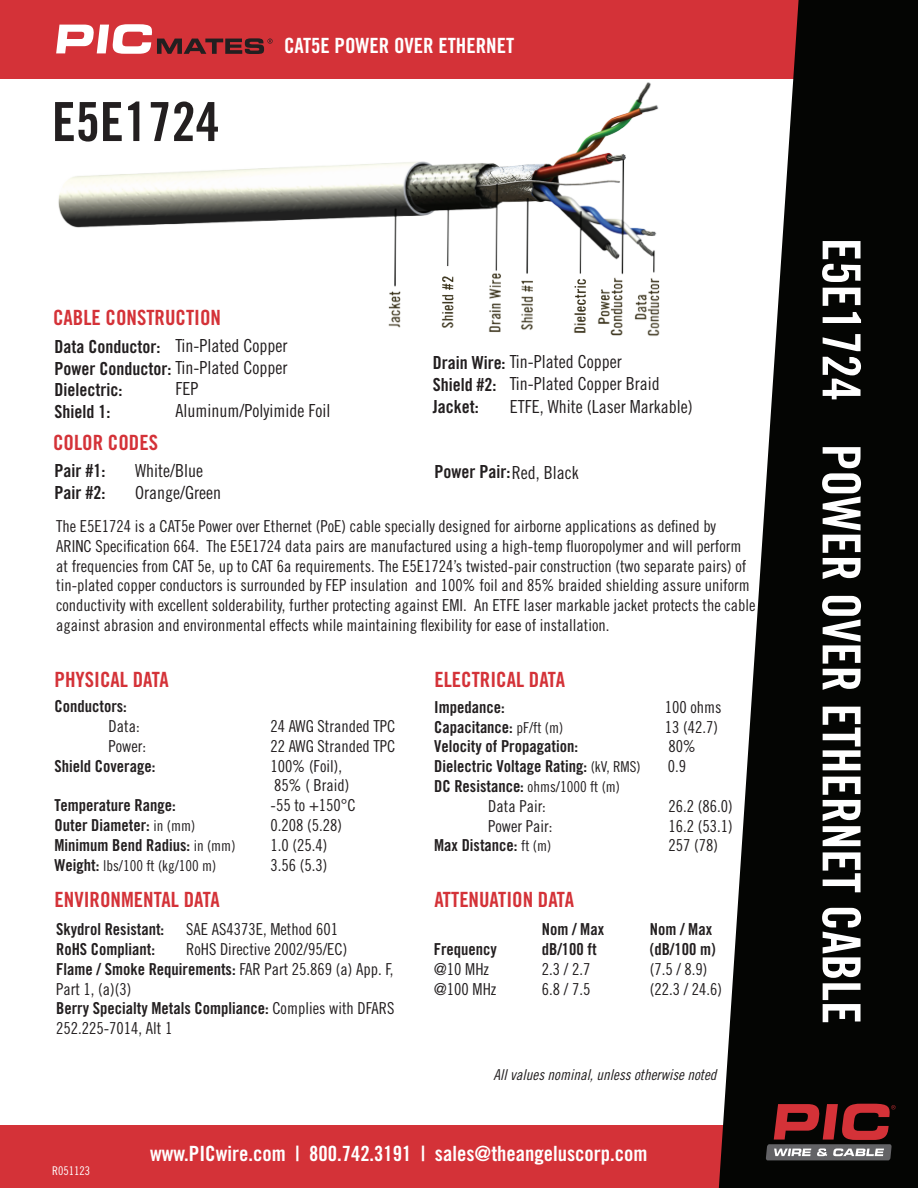
<style>
.page{position:relative;width:918px;height:1188px;background:#fff}
.page>*{position:absolute;margin:0;border:0;box-sizing:border-box;transform-origin:0 0}
.Category_1{font:54px "Trade Gothic LT Std Bd Cn 20";color:#231f20}
.Category_1_no_TOC{font:52.5px "Trade Gothic LT Std Bd Cn 20";color:#fff}
.Category_3_Description_Bold{font:21px "Trade Gothic LT Std Bd Cn 20";color:#d43238}
.Category_2_no_TOC{font:21px "Trade Gothic LT Std Bd Cn 20";color:#fff}
.Category_2{font:21px "Trade Gothic LT Std Bd Cn 20";color:#fff}
.Category_3_Description{font:18px/22.5px "Trade Gothic LT Std Cn 18";color:#231f20}
.Category_3_Description-2{font:18px/21.6px "Trade Gothic LT Std Bd Cn 20";color:#231f20}
.Category_3_Description-3{font:16.5px/19.8px "Trade Gothic LT Std Cn 18";color:#231f20}
.Category_3_Description-4{font:16.5px "Trade Gothic LT Std Bd Cn 20";color:#231f20}
.Category_3_Description_Bold-2{font:16.5px/19.8px "Trade Gothic LT Std Cn 18";color:#231f20}
.Category_3_Description_Bold-3{font:16.5px/19.8px "Trade Gothic LT Std Bd Cn 20";color:#231f20}
.Category_3_Description-5{font:15px "Trade Gothic LT Std Cn 18";color:#231f20}
.Category_3_Description-6{font:15px "Trade Gothic LT Std Cn 18 Obl";color:#231f20}
.t1{font:12px "Trade Gothic LT Std Cn 18";color:#fff}
.s1{font-family:"Trade Gothic LT Std Cn 18"}
.s2{font-family:"Trade Gothic LT Std Cn 18";font-size:15px}
.s3{font-family:"Trade Gothic LT Std Bd Cn 20";font-size:16.5px}
.s4{font-family:"Trade Gothic LT Std Bd Cn 20"}
</style>
<div class="page">
<div style="left:0;top:0;width:806px;height:79px;background:#d43238"></div>
<div style="left:0;top:1125px;width:741px;height:63px;background:#d43238"></div>
<svg style="left:719px;top:0;width:199px;height:1188px;fill:#040503"></svg>
<svg style="left:766px;top:1104px;width:130px;height:56px;background:#6c3638"></svg>
<svg style="left:56px;top:24px;width:217px;height:30px"></svg>
<img style="left:58px;top:82px;width:602px;height:254px">
<p class="Category_1" style="left:52px;top:89px;width:169px">E5E1724</p>
<p class="Category_2" style="left:284px;top:32px;width:232px">CAT5E POWER OVER ETHERNET</p>
<p class="Category_3_Description_Bold" style="left:53px;top:305px;width:169px">CABLE CONSTRUCTION</p>
<p class="Category_3_Description" style="left:176px;top:334px;width:113px">Tin-Plated Copper</p>
<p class="Category_3_Description" style="left:176px;top:378px;width:24px">FEP</p>
<p class="Category_3_Description" style="left:176px;top:399px;width:156px">Aluminum/Polyimide Foil</p>
<p class="Category_3_Description-2" style="left:55px;top:336px;width:234px;line-height:20.7px">Data Conductor:<br>Power Conductor: <span class="s1">Tin-Plated Copper</span></p>
<p class="Category_3_Description-2" style="left:55px;top:379px;width:69px">Dielectric:</p>
<p class="Category_3_Description-2" style="left:55px;top:401px;width:57px">Shield 1:</p>
<p class="Category_3_Description-2" style="left:433px;top:352px;width:74px">Drain Wire:<br>Shield #2:<br>Jacket:</p>
<p class="Category_3_Description" style="left:510px;top:350px;width:184px">Tin-Plated Copper<br>Tin-Plated Copper Braid<br>ETFE, White (Laser Markable)</p>
<p class="Category_3_Description_Bold" style="left:53px;top:430px;width:106px">COLOR CODES</p>
<p class="Category_3_Description-2" style="left:55px;top:460px;width:52px">Pair #1:</p>
<p class="Category_3_Description-2" style="left:55px;top:482px;width:52px">Pair #2:</p>
<p class="Category_3_Description" style="left:135px;top:460px;width:87px;line-height:21.6px">White/Blue<br>Orange/Green</p>
<p class="Category_3_Description-2" style="left:434px;top:461px;width:146px">Power Pair:<span class="s1">Red, Black</span></p>
<p class="Category_3_Description-3" style="left:56px;top:516px;width:701px">The E5E1724 is a CAT5e Power over Ethernet (PoE) cable specially designed for airborne applications as defined by ARINC Specification 664. The E5E1724 data pairs are manufactured using a high-temp fluoropolymer and will perform at frequencies from CAT 5e, up to CAT 6a requirements. The E5E1724’s twisted-pair construction (two separate pairs) of tin-plated copper conductors is surrounded by FEP insulation and 100% foil and 85% braided shielding assure uniform conductivity with excellent solderability, further protecting against EMI. An ETFE laser markable jacket protects the cable against abrasion and environmental effects while maintaining flexibility for ease of installation.</p>
<p class="Category_3_Description_Bold" style="left:55px;top:667px;width:116px">PHYSICAL DATA</p>
<p class="Category_3_Description_Bold" style="left:434px;top:667px;width:132px">ELECTRICAL DATA</p>
<p class="Category_3_Description_Bold-3" style="left:109px;top:696px;width:33px;text-indent:-54px">Conductors:<br><span class="s1">Data:</span></p>
<p class="Category_3_Description_Bold-2" style="left:271px;top:716px;width:126px">24 AWG Stranded TPC</p>
<p class="Category_3_Description_Bold-2" style="left:109px;top:736px;width:39px">Power:</p>
<p class="Category_3_Description_Bold-2" style="left:271px;top:736px;width:126px">22 AWG Stranded TPC</p>
<p class="Category_3_Description_Bold-3" style="left:55px;top:756px;width:102px">Shield Coverage:</p>
<p class="Category_3_Description_Bold-2" style="left:271px;top:756px;width:80px">100% (Foil),<br>85% ( Braid)</p>
<p class="Category_3_Description-4" style="left:55px;top:795px;width:123px">Temperature Range:</p>
<p class="Category_3_Description-3" style="left:271px;top:795px;width:87px">-55 to +150°C</p>
<p class="Category_3_Description-4" style="left:55px;top:815px;width:142px">Outer Diameter: <span class="s2">in (mm)</span></p>
<p class="Category_3_Description-3" style="left:271px;top:815px;width:73px">0.208 (5.28)</p>
<p class="Category_3_Description-4" style="left:55px;top:835px;width:182px">Minimum Bend Radius: <span class="s2">in (mm)</span></p>
<p class="Category_3_Description-3" style="left:271px;top:835px;width:58px">1.0 (25.4)</p>
<p class="Category_3_Description-5" style="left:55px;top:856px;width:163px"><span class="s3">Weight:</span> lbs/100 ft (kg/100 m)</p>
<p class="Category_3_Description-3" style="left:271px;top:855px;width:58px">3.56 (5.3)</p>
<p class="Category_3_Description-4" style="left:434px;top:697px;width:72px">Impedance:</p>
<p class="Category_3_Description-3" style="left:665px;top:697px;width:58px">100 ohms</p>
<p class="Category_3_Description-4" style="left:434px;top:717px;width:131px">Capacitance: <span class="s2">pF/ft (m)</span></p>
<p class="Category_3_Description-3" style="left:665px;top:717px;width:55px">13 (42.7)</p>
<p class="Category_3_Description-4" style="left:434px;top:736px;width:145px">Velocity of Propagation:</p>
<p class="Category_3_Description-3" style="left:669px;top:736px;width:29px">80%</p>
<p class="Category_3_Description-4" style="left:434px;top:756px;width:208px">Dielectric Voltage Rating: <span class="s2">(kV, RMS)</span></p>
<p class="Category_3_Description-3" style="left:668px;top:756px;width:20px">0.9</p>
<p class="Category_3_Description-5" style="left:434px;top:778px;width:187px"><span class="s3">DC Resistance:</span> ohms/1000 ft (m)</p>
<p class="Category_3_Description-3" style="left:488px;top:796px;width:59px">Data Pair:</p>
<p class="Category_3_Description-3" style="left:669px;top:796px;width:66px">26.2 (86.0)</p>
<p class="Category_3_Description-3" style="left:488px;top:816px;width:66px">Power Pair:</p>
<p class="Category_3_Description-3" style="left:669px;top:816px;width:66px">16.2 (53.1)</p>
<p class="Category_3_Description-4" style="left:434px;top:835px;width:119px">Max Distance: <span class="s2">ft (m)</span></p>
<p class="Category_3_Description-3" style="left:669px;top:835px;width:51px">257 (78)</p>
<p class="Category_3_Description_Bold" style="left:55px;top:887px;width:167px">ENVIRONMENTAL DATA</p>
<p class="Category_3_Description_Bold" style="left:434px;top:887px;width:141px">ATTENUATION DATA</p>
<p class="Category_3_Description-4" style="left:56px;top:919px;width:110px">Skydrol Resistant:</p>
<p class="Category_3_Description-3" style="left:186px;top:919px;width:154px">SAE AS4373E, Method 601</p>
<p class="Category_3_Description-4" style="left:56px;top:939px;width:100px">RoHS Compliant:</p>
<p class="Category_3_Description-3" style="left:186px;top:939px;width:163px">RoHS Directive 2002/95/EC)</p>
<p class="Category_3_Description-3" style="left:56px;top:959px;width:340px"><span class="s4">Flame / Smoke Requirements:</span> FAR Part 25.869 (a) App. F, Part 1, (a)(3)<br><span class="s4">Berry Specialty Metals Compliance:</span> Complies with DFARS 252.225-7014, Alt 1</p>
<p class="Category_3_Description-4" style="left:542px;top:919px;width:64px">Nom / Max</p>
<p class="Category_3_Description-4" style="left:650px;top:919px;width:64px">Nom / Max</p>
<p class="Category_3_Description-4" style="left:434px;top:939px;width:65px">Frequency</p>
<p class="Category_3_Description-4" style="left:542px;top:939px;width:56px">dB/100 ft</p>
<p class="Category_3_Description-4" style="left:650px;top:939px;width:67px">(dB/100 m)</p>
<p class="Category_3_Description-3" style="left:434px;top:959px;width:57px">@10 MHz</p>
<p class="Category_3_Description-3" style="left:542px;top:959px;width:50px">2.3 / 2.7</p>
<p class="Category_3_Description-3" style="left:650px;top:959px;width:59px">(7.5 / 8.9)</p>
<p class="Category_3_Description-3" style="left:434px;top:979px;width:64px">@100 MHz</p>
<p class="Category_3_Description-3" style="left:542px;top:979px;width:50px">6.8 / 7.5</p>
<p class="Category_3_Description-3" style="left:650px;top:979px;width:74px">(22.3 / 24.6)</p>
<p class="Category_3_Description-6" style="left:493px;top:1066px;width:225px">All values nominal, unless otherwise noted</p>
<p class="t1" style="left:52px;top:1163px;width:39px">R051123</p>
<p class="Category_2_no_TOC" style="left:150px;top:1141px;width:499px">www.PICwire.com | 800.742.3191 | sales@theangeluscorp.com</p>
<p class="Category_1_no_TOC" style="left:873px;top:238px;width:165px;rotate:90deg">E5E1724</p>
<p class="Category_1_no_TOC" style="left:873px;top:444px;width:582px;rotate:90deg">POWER OVER ETHERNET CABLE</p>
</div>
